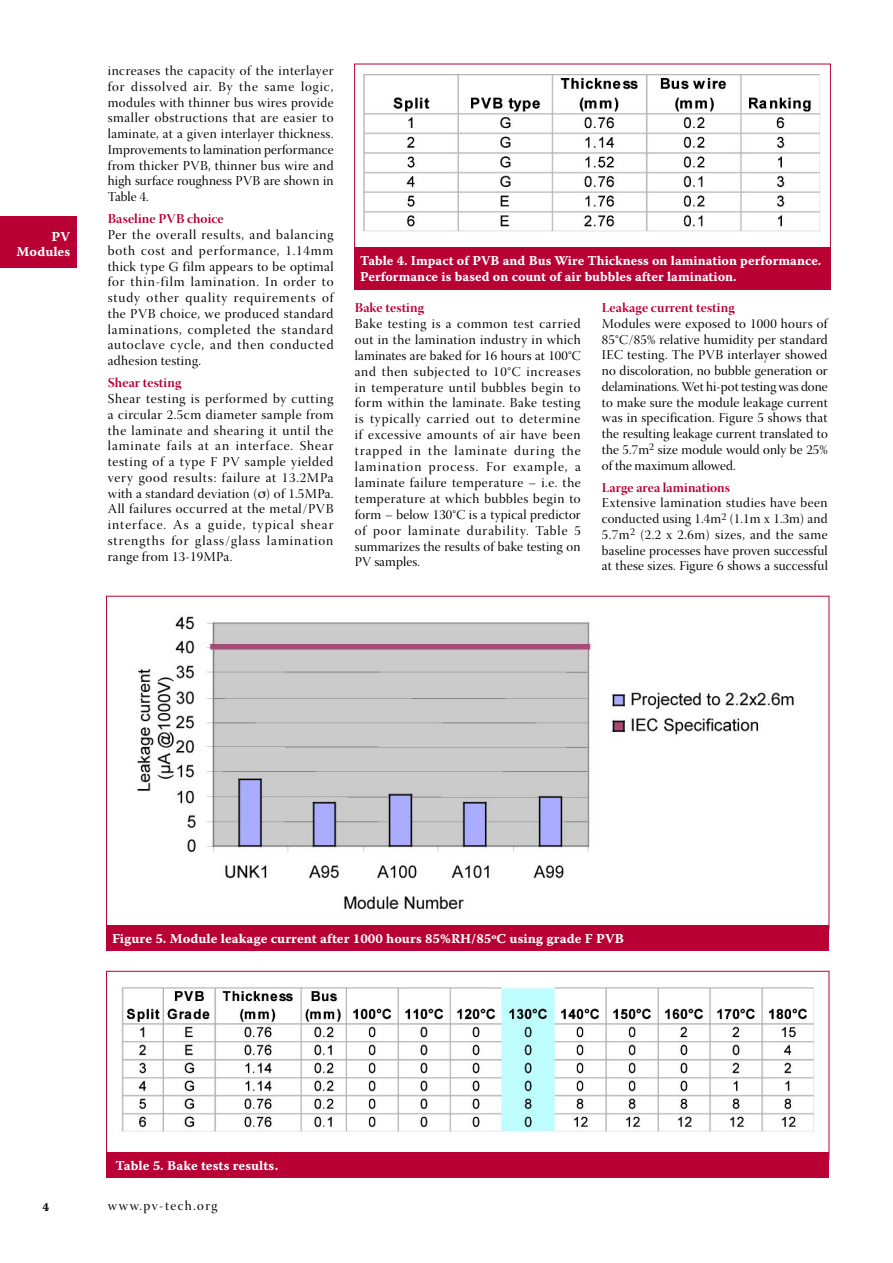
<style>
.page{position:relative;width:893px;height:1263px;background:#fff}
.page>*{position:absolute;margin:0;border:0;box-sizing:border-box;transform-origin:0 0}
.t1{font:13.5px/15.8px "Warnock Pro Disp";letter-spacing:.015em;color:#000;text-align:justify}
.t2{font:13.5px/15px "Warnock Pro Bold Capt";color:#fff;text-align:right}
.t3{font:13.5px "Warnock Pro Bold Disp";letter-spacing:.005em;color:#b90035}
.t4{font:13.5px "Warnock Pro Disp";letter-spacing:.1em;color:#000}
.t5{font:12px "Warnock Pro Bold Capt";color:#000}
</style>
<div class="page">
<div style="left:0;top:217px;width:77px;height:51px;background:#b90035"></div>
<img style="left:137px;top:616px;width:657px;height:296px">
<div style="left:106px;top:925px;width:723px;height:26px;background:#b90035"></div>
<img style="left:121px;top:987px;width:693px;height:146px">
<div style="left:106px;top:1152px;width:723px;height:26px;background:#b90035"></div>
<img style="left:364px;top:74px;width:456px;height:158px">
<div style="left:354px;top:247px;width:477px;height:42px;background:#b90035"></div>
<p class="t2" style="left:17px;top:229px;width:55px">PV<br>Modules</p>
<p class="t1" style="left:108px;top:65px;width:227px">increases the capacity of the interlayer for dissolved air. By the same logic, modules with thinner bus wires provide smaller obstructions that are easier to laminate, at a given interlayer thickness.<br>Improvements to lamination performance from thicker PVB, thinner bus wire and high surface roughness PVB are shown in Table 4.</p>
<p class="t3" style="left:108px;top:211px;width:118px">Baseline PVB choice</p>
<p class="t1" style="left:108px;top:228px;width:227px">Per the overall results, and balancing both cost and performance, 1.14mm thick type G film appears to be optimal for thin-film lamination. In order to study other quality requirements of the PVB choice, we produced standard laminations, completed the standard autoclave cycle, and then conducted adhesion testing.</p>
<p class="t3" style="left:108px;top:375px;width:75px">Shear testing</p>
<p class="t1" style="left:108px;top:392px;width:227px">Shear testing is performed by cutting a circular 2.5cm diameter sample from the laminate and shearing it until the laminate fails at an interface. Shear testing of a type F PV sample yielded very good results: failure at 13.2MPa with a standard deviation ( ) of 1.5MPa.<br>All failures occurred at the metal/PVB interface. As a guide, typical shear strengths for glass/glass lamination range from 13-19MPa.</p>
<p class="t2" style="left:360px;top:253px;width:463px;line-height:15.8px;text-align:left">Table 4. Impact of PVB and Bus Wire Thickness on lamination performance.<br>Performance is based on count of air bubbles after lamination.</p>
<p class="t3" style="left:355px;top:299px;width:71px">Bake testing</p>
<p class="t1" style="left:355px;top:317px;width:227px">Bake testing is a common test carried out in the lamination industry in which laminates are baked for 16 hours at 100°C and then subjected to 10°C increases in temperature until bubbles begin to form within the laminate. Bake testing is typically carried out to determine if excessive amounts of air have been trapped in the laminate during the lamination process. For example, a laminate failure temperature – i.e. the temperature at which bubbles begin to form – below 130°C is a typical predictor of poor laminate durability. Table 5 summarizes the results of bake testing on PV samples.</p>
<p class="t3" style="left:602px;top:299px;width:134px">Leakage current testing</p>
<p class="t1" style="left:602px;top:317px;width:227px">Modules were exposed to 1000 hours of 85°C/85% relative humidity per standard IEC testing. The PVB interlayer showed no discoloration, no bubble generation or delaminations. Wet hi-pot testing was done to make sure the module leakage current was in specification. Figure 5 shows that the resulting leakage current translated to the 5.7m<sup>2</sup> size module would only be 25% of the maximum allowed.</p>
<p class="t3" style="left:602px;top:479px;width:130px">Large area laminations</p>
<p class="t1" style="left:602px;top:497px;width:227px">Extensive lamination studies have been conducted using 1.4m<sup>2</sup> (1.1m x 1.3m) and 5.7m<sup>2</sup> (2.2 x 2.6m) sizes, and the same baseline processes have proven successful at these sizes. Figure 6 shows a successful</p>
<p class="t2" style="left:112px;top:931px;width:513px">Figure 5. Module leakage current after 1000 hours 85%RH/85ºC using grade F PVB</p>
<p class="t2" style="left:115px;top:1158px;width:164px">Table 5. Bake tests results.</p>
<p class="t5" style="left:43px;top:1200px;width:8px">4</p>
<p class="t4" style="left:108px;top:1198px;width:111px">www.pv-tech.org</p>
</div>
